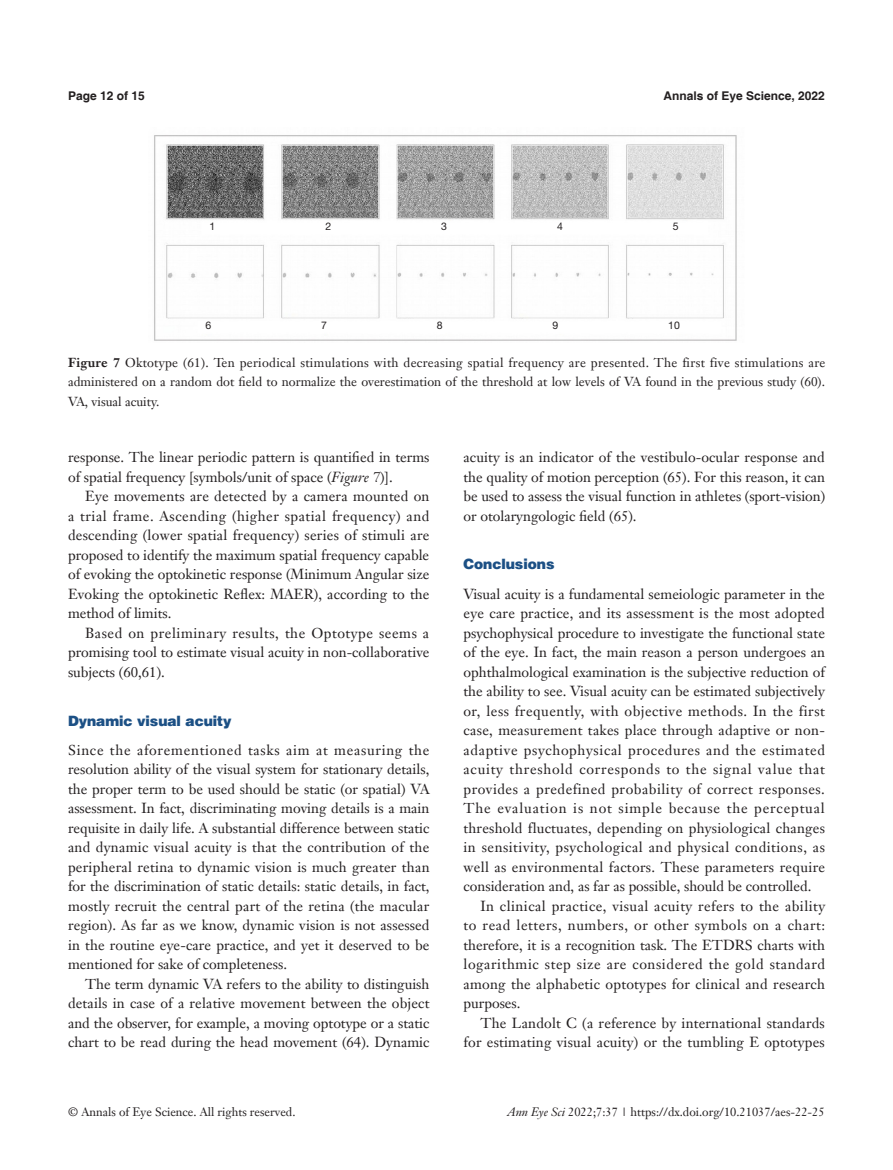
<style>
.page{position:relative;width:893px;height:1170px;background:#fff}
.page>*{position:absolute;margin:0;border:0;box-sizing:border-box;transform-origin:0 0}
.t1{font:14.25px/19.5px "Janson Text LT";letter-spacing:.015em;color:#231f20;text-align:justify}
.t2{font:14.25px "Janson Text LT";letter-spacing:.035em;color:#231f20}
.t3{font:14.25px "Janson Text LT";letter-spacing:.04em;color:#231f20}
.t4{font:14.25px "Janson Text LT";letter-spacing:.045em;color:#231f20}
.t5{font:14.25px "Janson Text LT";letter-spacing:.055em;color:#231f20}
.t6{font:14.25px "Janson Text LT";letter-spacing:.06em;color:#231f20}
.t7{font:900 14.25px "Helvetica";color:#1c5085}
.t8{font:12.75px/19.5px "Janson Text LT";color:#231f20;text-align:justify}
.t9{font:12px "Janson Text LT";color:#231f20}
.t10{font:700 12px "Helvetica";color:#231f20}
.t11{font:10.5px "Helvetica Neue LT Pro";color:#231f20}
.s1{font-weight:700}
.s2{font-style:italic}
</style>
<div class="page">
<img style="left:154px;top:135px;width:583px;height:206px">
<p class="t10" style="left:68px;top:88px;width:78px">Page 12 of 15</p>
<p class="t10" style="left:663px;top:88px;width:163px">Annals of Eye Science, 2022</p>
<p class="t11" style="left:210px;top:219px;width:7px">1</p>
<p class="t11" style="left:325px;top:219px;width:7px">2</p>
<p class="t11" style="left:441px;top:219px;width:7px">3</p>
<p class="t11" style="left:557px;top:219px;width:7px">4</p>
<p class="t11" style="left:673px;top:219px;width:7px">5</p>
<p class="t11" style="left:206px;top:318px;width:7px">6</p>
<p class="t11" style="left:321px;top:318px;width:7px">7</p>
<p class="t11" style="left:437px;top:318px;width:7px">8</p>
<p class="t11" style="left:553px;top:318px;width:7px">9</p>
<p class="t11" style="left:668px;top:318px;width:13px">10</p>
<p class="t8" style="left:68px;top:352px;width:759px"><span class="s1">Figure 7</span> Oktotype (61). Ten periodical stimulations with decreasing spatial frequency are presented. The first five stimulations are administered on a random dot field to normalize the overestimation of the threshold at low levels of VA found in the previous study (60).<br>VA, visual acuity.</p>
<p class="t1" style="left:68px;top:447px;width:363px">response. The linear periodic pattern is quantified in terms of spatial frequency [symbols/unit of space (<span class="s2">Figure 7</span>)].</p>
<p class="t1" style="left:68px;top:486px;width:363px;text-indent:17px">Eye movements are detected by a camera mounted on a trial frame. Ascending (higher spatial frequency) and descending (lower spatial frequency) series of stimuli are proposed to identify the maximum spatial frequency capable of evoking the optokinetic response (Minimum Angular size Evoking the optokinetic Reflex: MAER), according to the method of limits.</p>
<p class="t1" style="left:68px;top:623px;width:363px;text-indent:17px">Based on preliminary results, the Optotype seems a promising tool to estimate visual acuity in non-collaborative subjects (60,61).</p>
<p class="t7" style="left:68px;top:711px;width:165px">Dynamic visual acuity</p>
<p class="t1" style="left:68px;top:740px;width:363px">Since the aforementioned tasks aim at measuring the resolution ability of the visual system for stationary details, the proper term to be used should be static (or spatial) VA assessment. In fact, discriminating moving details is a main requisite in daily life. A substantial difference between static and dynamic visual acuity is that the contribution of the peripheral retina to dynamic vision is much greater than for the discrimination of static details: static details, in fact, mostly recruit the central part of the retina (the macular region). As far as we know, dynamic vision is not assessed in the routine eye-care practice, and yet it deserved to be mentioned for sake of completeness.</p>
<p class="t1" style="left:68px;top:974px;width:363px;text-indent:17px">The term dynamic VA refers to the ability to distinguish details in case of a relative movement between the object and the observer, for example, a moving optotype or a static chart to be read during the head movement (64). Dynamic</p>
<p class="t1" style="left:463px;top:447px;width:363px">acuity is an indicator of the vestibulo-ocular response and the quality of motion perception (65). For this reason, it can be used to assess the visual function in athletes (sport-vision) or otolaryngologic field (65).</p>
<p class="t7" style="left:463px;top:555px;width:92px">Conclusions</p>
<p class="t1" style="left:463px;top:583px;width:363px">Visual acuity is a fundamental semeiologic parameter in the</p>
<p class="t1" style="left:463px;top:603px;width:363px">eye care practice, and its assessment is the most adopted</p>
<p class="t1" style="left:463px;top:622px;width:363px">psychophysical procedure to investigate the functional state</p>
<p class="t1" style="left:463px;top:642px;width:363px">of the eye. In fact, the main reason a person undergoes an</p>
<p class="t1" style="left:463px;top:661px;width:363px">ophthalmological examination is the subjective reduction of</p>
<p class="t1" style="left:463px;top:681px;width:363px">the ability to see. Visual acuity can be estimated subjectively</p>
<p class="t2" style="left:463px;top:701px;width:363px">or, less frequently, with objective methods. In the first</p>
<p class="t1" style="left:463px;top:720px;width:363px">case, measurement takes place through adaptive or non-</p>
<p class="t4" style="left:463px;top:740px;width:363px">adaptive psychophysical procedures and the estimated</p>
<p class="t5" style="left:463px;top:760px;width:363px">acuity threshold corresponds to the signal value that</p>
<p class="t2" style="left:463px;top:779px;width:363px">provides a predefined probability of correct responses.</p>
<p class="t6" style="left:463px;top:799px;width:363px">The evaluation is not simple because the perceptual</p>
<p class="t1" style="left:463px;top:817px;width:363px">threshold fluctuates, depending on physiological changes</p>
<p class="t2" style="left:463px;top:838px;width:363px">in sensitivity, psychological and physical conditions, as</p>
<p class="t1" style="left:463px;top:856px;width:363px">well as environmental factors. These parameters require</p>
<p class="t1" style="left:463px;top:876px;width:349px">consideration and, as far as possible, should be controlled.</p>
<p class="t1" style="left:480px;top:895px;width:346px">In clinical practice, visual acuity refers to the ability</p>
<p class="t3" style="left:463px;top:916px;width:363px">to read letters, numbers, or other symbols on a chart:</p>
<p class="t1" style="left:463px;top:934px;width:363px">therefore, it is a recognition task. The ETDRS charts with</p>
<p class="t3" style="left:463px;top:955px;width:363px">logarithmic step size are considered the gold standard</p>
<p class="t1" style="left:463px;top:973px;width:363px">among the alphabetic optotypes for clinical and research</p>
<p class="t1" style="left:463px;top:993px;width:58px">purposes.</p>
<p class="t1" style="left:480px;top:1012px;width:346px">The Landolt C (a reference by international standards</p>
<p class="t1" style="left:463px;top:1032px;width:363px">for estimating visual acuity) or the tumbling E optotypes</p>
<p class="t9" style="left:68px;top:1104px;width:229px">© Annals of Eye Science. All rights reserved.</p>
<p class="t9" style="left:507px;top:1104px;width:319px"><span class="s2">Ann Eye Sci</span> 2022;7:37 | https://dx.doi.org/10.21037/aes-22-25</p>
</div>
